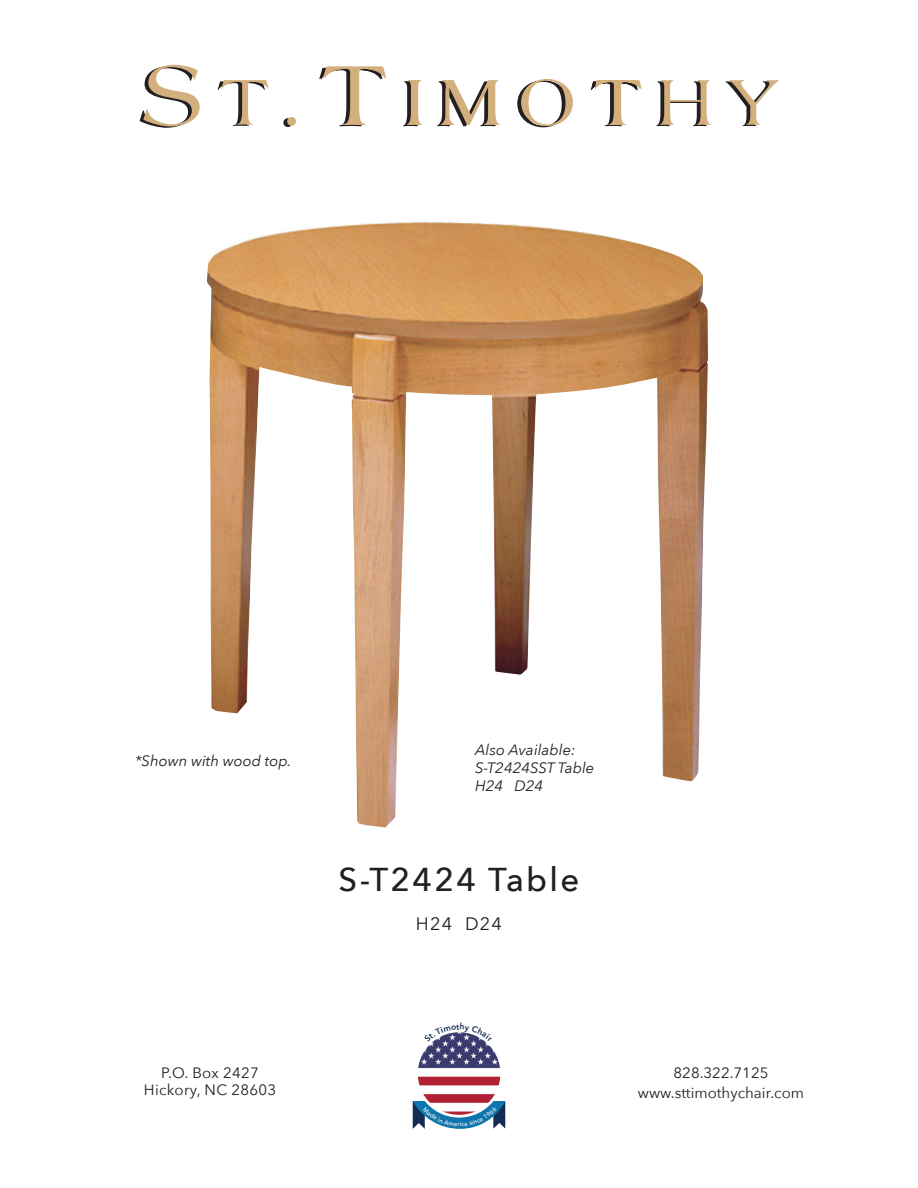
<style>
.page{position:relative;width:918px;height:1188px;background:#fff}
.page>*{position:absolute;margin:0;border:0;box-sizing:border-box;transform-origin:0 0}
.t1{font:500 33px "Avenir Next";letter-spacing:.07em;color:#231f20}
.t2{font:18px "Avenir Next";letter-spacing:.07em;color:#231f20}
.t3{font:italic 15px "Avenir Next";color:#231f20}
.t4{font:15px "Avenir Next";color:#231f20}
.t5{font:15px "Avenir Next";letter-spacing:.02em;color:#231f20}
</style>
<div class="page">
<div style="left:283px;top:118px;width:9px;height:9px;background:#231f20;border-radius:50%"></div>
<svg style="left:140px;top:65px;width:60px;height:63px"></svg>
<svg style="left:218px;top:80px;width:51px;height:46px"></svg>
<div style="left:287px;top:117px;width:9px;height:9px;background:#d2af7d;border-radius:50%"></div>
<svg style="left:319px;top:67px;width:67px;height:59px"></svg>
<svg style="left:403px;top:80px;width:19px;height:46px"></svg>
<svg style="left:437px;top:80px;width:63px;height:47px"></svg>
<svg style="left:517px;top:79px;width:56px;height:48px"></svg>
<svg style="left:591px;top:80px;width:51px;height:46px"></svg>
<svg style="left:656px;top:80px;width:55px;height:46px"></svg>
<svg style="left:726px;top:80px;width:52px;height:46px"></svg>
<img style="left:207px;top:221px;width:501px;height:607px">
<img style="left:418px;top:1032px;width:82px;height:83px;border-radius:41px">
<svg style="left:413px;top:1101px;width:92px;height:28px"></svg>
<svg style="left:432px;top:1032px;width:54px;height:10px"></svg>
<p class="t3" style="left:135px;top:748px;width:158px">*Shown with wood top.</p>
<p class="t3" style="left:475px;top:737px;width:102px">Also Available:</p>
<p class="t3" style="left:475px;top:755px;width:121px">S-T2424SST Table</p>
<p class="t3" style="left:475px;top:773px;width:70px">H24 D24</p>
<p class="t1" style="left:339px;top:851px;width:242px">S-T2424 Table</p>
<p class="t2" style="left:416px;top:909px;width:88px">H24 D24</p>
<p class="t4" style="left:161px;top:1060px;width:99px">P.O. Box 2427</p>
<p class="t5" style="left:144px;top:1077px;width:134px">Hickory, NC 28603</p>
<p class="t4" style="left:674px;top:1060px;width:96px">828.322.7125</p>
<p class="t4" style="left:638px;top:1080px;width:168px">www.sttimothychair.com</p>
</div>
